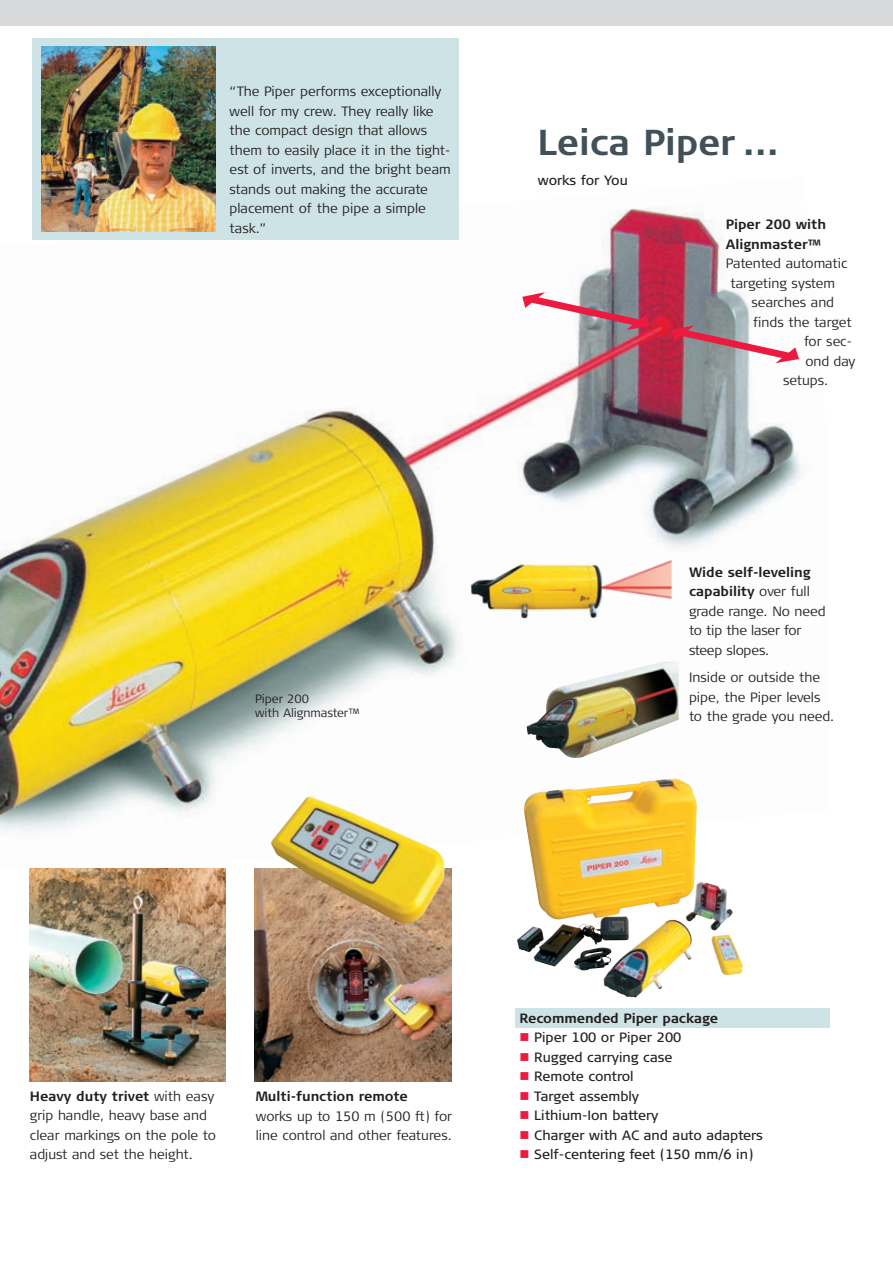
<style>
.page{position:relative;width:893px;height:1263px;background:#fff}
.page>*{position:absolute;margin:0;border:0;box-sizing:border-box;transform-origin:0 0}
.t1{font:700 36px "Signa Column";color:#425159}
.t2{font:300 13.5px/19.5px "Signa Column";color:#231f20}
.t3{font:13.5px "Signa Column";color:#231f20}
.t4{font:700 13.5px/19.5px "Signa Column";letter-spacing:-.005em;color:#231f20}
.t5{font:300 12px/13.5px "Signa Column";color:#231f20}
.s1{font-weight:700}
.s2{color:#ed1a40}
</style>
<div class="page">
<img style="left:0;top:177px;width:802px;height:692px">
<div style="left:0;top:0;width:893px;height:26px;background:#d8d9db"></div>
<svg style="left:522px;top:292px;width:128px;height:38px"></svg>
<svg style="left:672px;top:325px;width:127px;height:38px"></svg>
<div style="left:515px;top:1009px;width:314px;height:19px;background:#cee3e6"></div>
<img style="left:30px;top:869px;width:196px;height:212px">
<img style="left:255px;top:869px;width:197px;height:212px">
<img style="left:270px;top:796px;width:175px;height:135px">
<img style="left:527px;top:661px;width:152px;height:97px">
<img style="left:524px;top:778px;width:209px;height:153px">
<div style="left:33px;top:38px;width:426px;height:202px;background:#cee3e6"></div>
<img style="left:41px;top:47px;width:175px;height:185px">
<img style="left:470px;top:559px;width:202px;height:60px">
<p class="t2" style="left:230px;top:82px;width:223px">“The Piper performs exceptionally well for my crew. They really like the compact design that allows them to easily place it in the tight&shy;est of inverts, and the bright beam stands out making the accurate placement of the pipe a simple task.”</p>
<p class="t5" style="left:255px;top:693px;width:106px">Piper 200<br>with Alignmaster™</p>
<h1 class="t1" style="left:537px;top:122px;width:243px">Leica Piper ...</h1>
<p class="t3" style="left:538px;top:172px;width:92px">works for You</p>
<p class="t4" style="left:726px;top:215px;width:102px">Piper 200 with<br>Alignmaster™</p>
<p class="t2" style="left:726px;top:254px;width:123px">Patented automatic</p>
<p class="t2" style="left:731px;top:273px;width:106px">targeting system</p>
<p class="t2" style="left:752px;top:293px;width:84px">searches and</p>
<p class="t2" style="left:753px;top:312px;width:100px">finds the target</p>
<p class="t2" style="left:804px;top:332px;width:50px">for sec-</p>
<p class="t2" style="left:806px;top:351px;width:51px">ond day</p>
<p class="t2" style="left:783px;top:371px;width:47px">setups.</p>
<p class="t2" style="left:689px;top:562px;width:138px"><span class="s1">Wide self-leveling capability</span> over full grade range. No need to tip the laser for steep slopes.</p>
<p class="t2" style="left:689px;top:668px;width:147px">Inside or outside the pipe, the Piper levels to the grade you need.</p>
<p class="t2" style="left:30px;top:1086px;width:187px"><span class="s1">Heavy duty trivet</span> with easy grip handle, heavy base and clear markings on the pole to adjust and set the height.</p>
<p class="t4" style="left:256px;top:1086px;width:154px">Multi-function remote</p>
<p class="t2" style="left:256px;top:1106px;width:198px">works up to 150 m (500 ft) for line control and other features.</p>
<p class="t4" style="left:519px;top:1008px;width:200px">Recommended Piper package</p>
<p class="t3" style="left:519px;top:1030px;width:163px"><span class="s2">■</span> Piper 100 or Piper 200</p>
<p class="t3" style="left:519px;top:1049px;width:155px"><span class="s2">■</span> Rugged carrying case</p>
<p class="t3" style="left:519px;top:1069px;width:116px"><span class="s2">■</span> Remote control</p>
<p class="t3" style="left:519px;top:1088px;width:121px"><span class="s2">■</span> Target assembly</p>
<p class="t3" style="left:519px;top:1108px;width:141px"><span class="s2">■</span> Lithium-Ion battery</p>
<p class="t3" style="left:519px;top:1127px;width:245px"><span class="s2">■</span> Charger with AC and auto adapters</p>
<p class="t3" style="left:519px;top:1147px;width:235px"><span class="s2">■</span> Self-centering feet (150 mm/6 in)</p>
</div>
